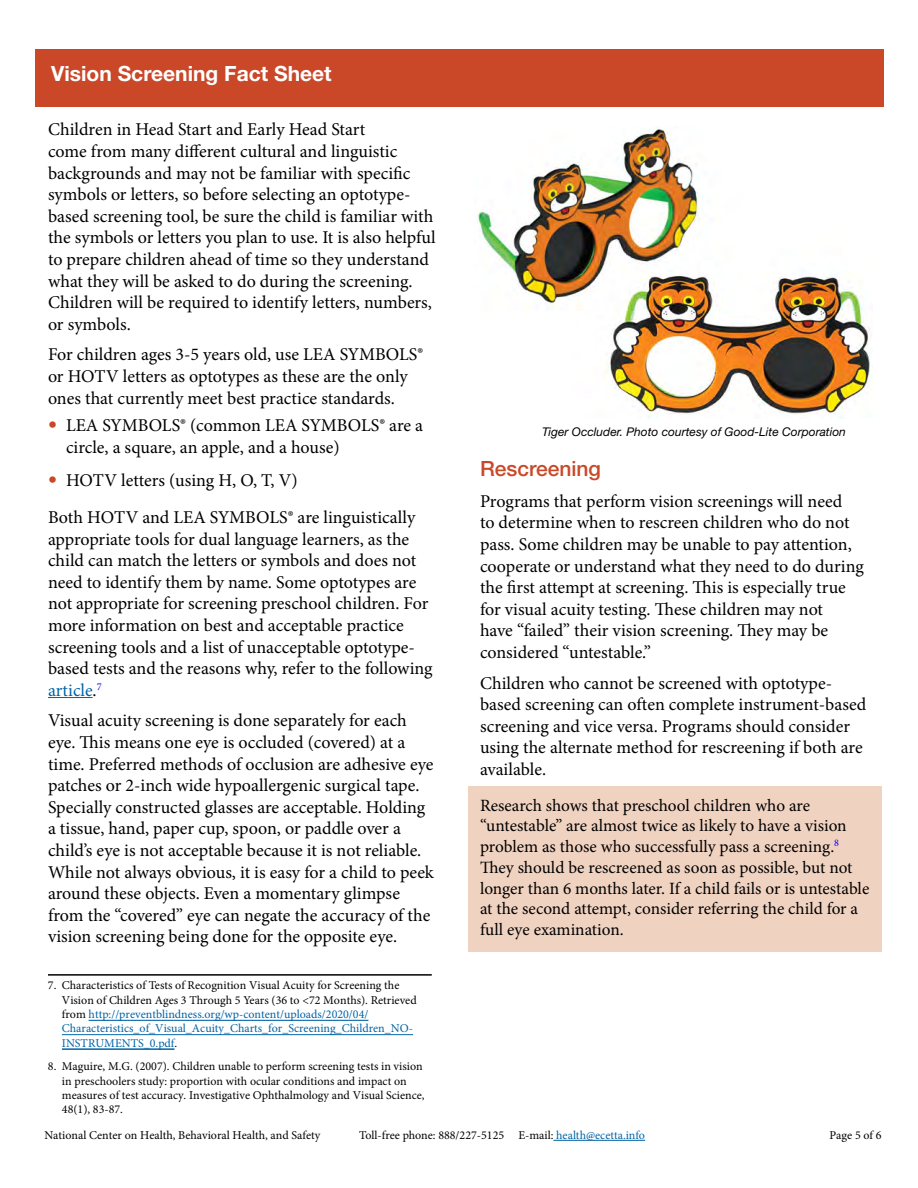
<style>
.page{position:relative;width:918px;height:1188px;background:#fff}
.page>*{position:absolute;margin:0;border:0;box-sizing:border-box;transform-origin:0 0}
.t1{font:700 21px "Helvetica Neue LT Std";color:#fff}
.t2{font:500 21px "Helvetica Neue LT Std";color:#ca4828}
.t3{font:18px/21.6px "Minion Pro";color:#000}
.t4{font:17.25px/20.7px "Minion Pro";color:#000}
.t5{font:12px/14.4px "Minion Pro";color:#000}
.t6{font:12px/14.4px "Minion Pro";color:#0063a6}
.t7{font:italic 12px "Helvetica Neue LT Std";color:#000}
.s1{font-family:"Helvetica Neue LT Std";font-weight:500;color:#ca4828}
.s2{color:#0063a6}
.s3{color:#000}
</style>
<div class="page">
<div style="left:36px;top:50px;width:848px;height:57px;background:#ca4828"></div>
<hr style="left:553px;top:1140px;width:92px;height:1px;background:#0063a6">
<hr style="left:48px;top:697px;width:45px;height:1px;background:#0063a6">
<hr style="left:48px;top:974px;width:384px;height:2px;background:#000">
<div style="left:468px;top:786px;width:414px;height:166px;background:#f0d2c1"></div>
<img style="left:477px;top:126px;width:396px;height:292px">
<hr style="left:89px;top:1020px;width:279px;height:1px;background:#0063a6">
<hr style="left:62px;top:1034px;width:351px;height:1px;background:#0063a6">
<hr style="left:62px;top:1049px;width:113px;height:1px;background:#0063a6">
<p class="t1" style="left:51px;top:60px;width:282px">Vision Screening Fact Sheet</p>
<p class="t3" style="left:48px;top:119px;width:389px">Children in Head Start and Early Head Start<br>come from many different cultural and linguistic backgrounds and may not be familiar with specific symbols or letters, so before selecting an optotype&shy;based screening tool, be sure the child is familiar with the symbols or letters you plan to use. It is also helpful to prepare children ahead of time so they understand what they will be asked to do during the screening.<br>Children will be required to identify letters, numbers, or symbols.</p>
<p class="t3" style="left:48px;top:344px;width:377px">For children ages 3-5 years old, use LEA SYMBOLS® or HOTV letters as optotypes as these are the only ones that currently meet best practice standards.</p>
<p class="t3" style="left:66px;top:415px;width:359px;text-indent:-18px"><span class="s1">•</span> LEA SYMBOLS® (common LEA SYMBOLS® are a circle, a square, an apple, and a house)</p>
<p class="t3" style="left:48px;top:470px;width:251px"><span class="s1">•</span> HOTV letters (using H, O, T, V)</p>
<p class="t3" style="left:48px;top:506px;width:386px">Both HOTV and LEA SYMBOLS® are linguistically appropriate tools for dual language learners, as the child can match the letters or symbols and does not need to identify them by name. Some optotypes are not appropriate for screening preschool children. For more information on best and acceptable practice screening tools and a list of unacceptable optotype&shy;based tests and the reasons why, refer to the following <span class="s2">article</span>.<sup>7</sup></p>
<p class="t3" style="left:48px;top:710px;width:387px">Visual acuity screening is done separately for each eye. This means one eye is occluded (covered) at a time. Preferred methods of occlusion are adhesive eye patches or 2-inch wide hypoallergenic surgical tape.<br>Specially constructed glasses are acceptable. Holding a tissue, hand, paper cup, spoon, or paddle over a child’s eye is not acceptable because it is not reliable.<br>While not always obvious, it is easy for a child to peek around these objects. Even a momentary glimpse from the “covered” eye can negate the accuracy of the vision screening being done for the opposite eye.</p>
<p class="t6" style="left:62px;top:978px;width:356px;text-indent:-14px"><span class="s3">7. Characteristics of Tests of Recognition Visual Acuity for Screening the Vision of Children Ages 3 Through 5 Years (36 to &lt;72 Months). Retrieved from</span> http://preventblindness.org/wp-content/uploads/2020/04/ Characteristics_of_Visual_Acuity_Charts_for_Screening_Children_NO-INSTRUMENTS_0.pdf<span class="s3">.</span></p>
<p class="t5" style="left:62px;top:1059px;width:364px;text-indent:-14px">8. Maguire, M.G. (2007). Children unable to perform screening tests in vision in preschoolers study: proportion with ocular conditions and impact on measures of test accuracy. Investigative Ophthalmology and Visual Science, 48(1), 83-87.</p>
<p class="t7" style="left:542px;top:424px;width:305px">Tiger Occluder. Photo courtesy of Good-Lite Corporation</p>
<h2 class="t2" style="left:480px;top:456px;width:123px">Rescreening</h2>
<p class="t3" style="left:480px;top:490px;width:385px">Programs that perform vision screenings will need<br>to determine when to rescreen children who do not pass. Some children may be unable to pay attention, cooperate or understand what they need to do during the first attempt at screening. This is especially true for visual acuity testing. These children may not<br>have “failed” their vision screening. They may be considered “untestable.”</p>
<p class="t3" style="left:480px;top:672px;width:388px">Children who cannot be screened with optotype&shy;based screening can often complete instrument-based screening and vice versa. Programs should consider using the alternate method for rescreening if both are available.</p>
<p class="t4" style="left:480px;top:795px;width:391px">Research shows that preschool children who are “untestable” are almost twice as likely to have a vision problem as those who successfully pass a screening.<sup>8<br></sup>They should be rescreened as soon as possible, but not longer than 6 months later. If a child fails or is untestable at the second attempt, consider referring the child for a full eye examination.</p>
<p class="t5" style="left:44px;top:1128px;width:277px">National Center on Health, Behavioral Health, and Safety</p>
<p class="t5" style="left:359px;top:1128px;width:287px">Toll-free phone: 888/227-5125 E-mail: <span class="s2">health@ecetta.info</span></p>
<p class="t5" style="left:830px;top:1128px;width:54px">Page 5 of 6</p>
</div>
